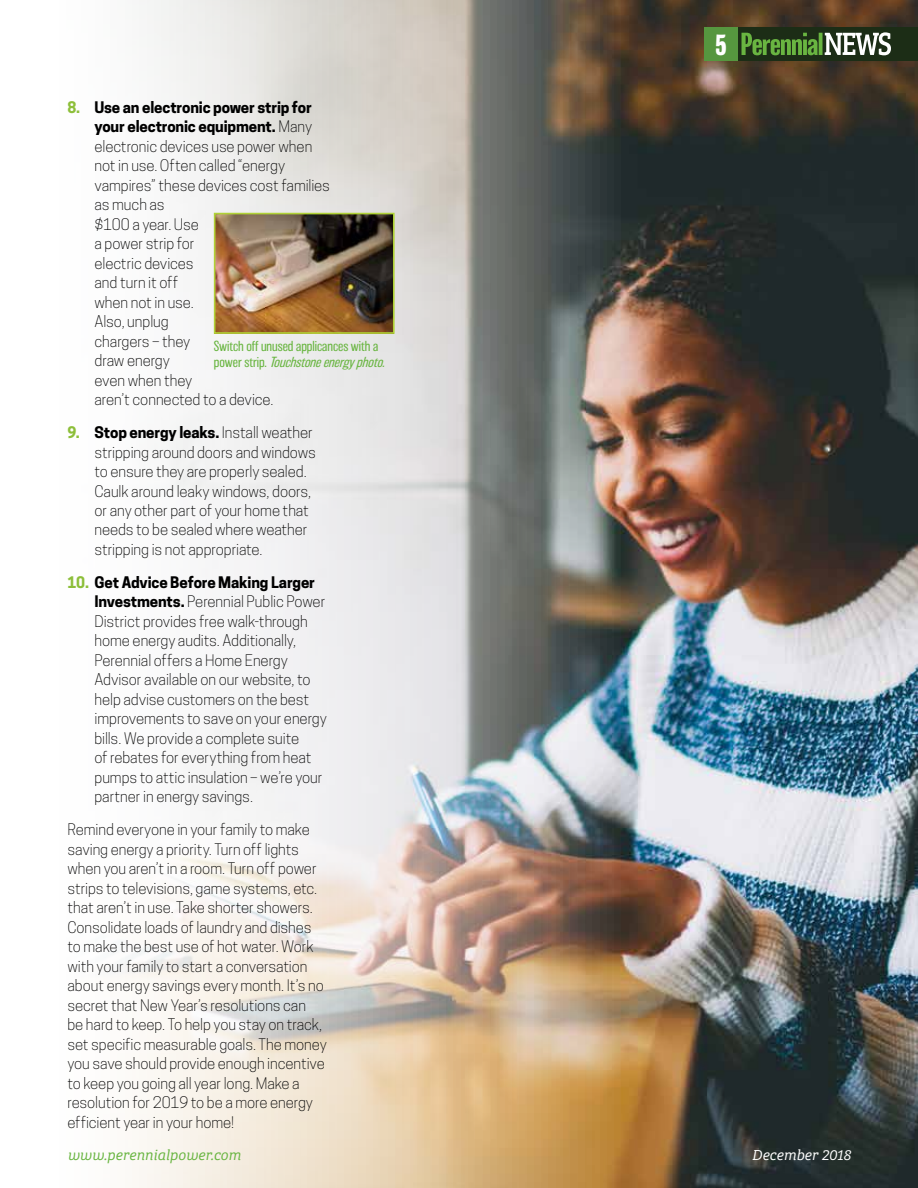
<style>
.page{position:relative;width:918px;height:1188px;background:#fff}
.page>*{position:absolute;margin:0;border:0;box-sizing:border-box;transform-origin:0 0}
.t1{font:700 27px "Balboa";color:#fff}
.t2{font:300 15px/19.5px "Cooper Hewitt";letter-spacing:-.005em;color:#000}
.t3{font:italic 15px "Bree Serif Lt";color:#69b541}
.t4{font:italic 15px "Bree Serif Lt";color:#fff}
.t5{font:200 13.5px/16.2px "Balboa";color:#69b541}
.s1{font-weight:700;color:#8dbf3a}
.s2{font-weight:700}
.s3{font-style:italic}
</style>
<div class="page">
<img style="left:117px;top:0;width:801px;height:1188px">
<img style="left:217px;top:216px;width:175px;height:115px">
<div style="left:214px;top:213px;width:181px;height:121px;border:2px solid #b0d236"></div>
<div style="left:738px;top:27px;width:180px;height:34px;background:#1c2d16"></div>
<div style="left:704px;top:27px;width:34px;height:34px;background:#56963f"></div>
<svg style="left:742px;top:32px;width:149px;height:23px"></svg>
<p class="t2" style="left:94px;top:97px;width:237px;text-indent:-27px"><span class="s1">8.</span> <span class="s2">Use an electronic power strip for your electronic equipment.</span> Many electronic devices use power when not in use. Often called “energy vampires” these devices cost families as much as<br>$100 a year. Use<br>a power strip for<br>electric devices<br>and turn it off<br>when not in use.<br>Also, unplug<br>chargers – they<br>draw energy<br>even when they<br>aren’t connected to a device.</p>
<p class="t2" style="left:94px;top:423px;width:223px;text-indent:-27px"><span class="s1">9.</span> <span class="s2">Stop energy leaks.</span> Install weather stripping around doors and windows to ensure they are properly sealed.<br>Caulk around leaky windows, doors, or any other part of your home that needs to be sealed where weather stripping is not appropriate.</p>
<p class="t2" style="left:94px;top:573px;width:234px;text-indent:-27px"><span class="s1">10.</span> <span class="s2">Get Advice Before Making Larger Investments.</span> Perennial Public Power District provides free walk-through home energy audits. Additionally, Perennial offers a Home Energy Advisor available on our website, to help advise customers on the best improvements to save on your energy bills. We provide a complete suite<br>of rebates for everything from heat pumps to attic insulation – we’re your partner in energy savings.</p>
<p class="t2" style="left:67px;top:820px;width:261px">Remind everyone in your family to make saving energy a priority. Turn off lights when you aren’t in a room. Turn off power strips to televisions, game systems, etc. that aren’t in use. Take shorter showers.<br>Consolidate loads of laundry and dishes to make the best use of hot water. Work with your family to start a conversation about energy savings every month. It’s no secret that New Year’s resolutions can<br>be hard to keep. To help you stay on track, set specific measurable goals. The money you save should provide enough incentive to keep you going all year long. Make a resolution for 2019 to be a more energy efficient year in your home!</p>
<p class="t5" style="left:214px;top:338px;width:176px">Switch off unused applicances with a<br>p o w e r s t r i p . <span class="s3">Touchstoneenergyphoto.</span></p>
<h1 class="t1" style="left:715px;top:29px;width:13px">5</h1>
<p class="t3" style="left:68px;top:1144px;width:175px">www.perennialpower.com</p>
<p class="t4" style="left:752px;top:1144px;width:100px">December 2018</p>
</div>
